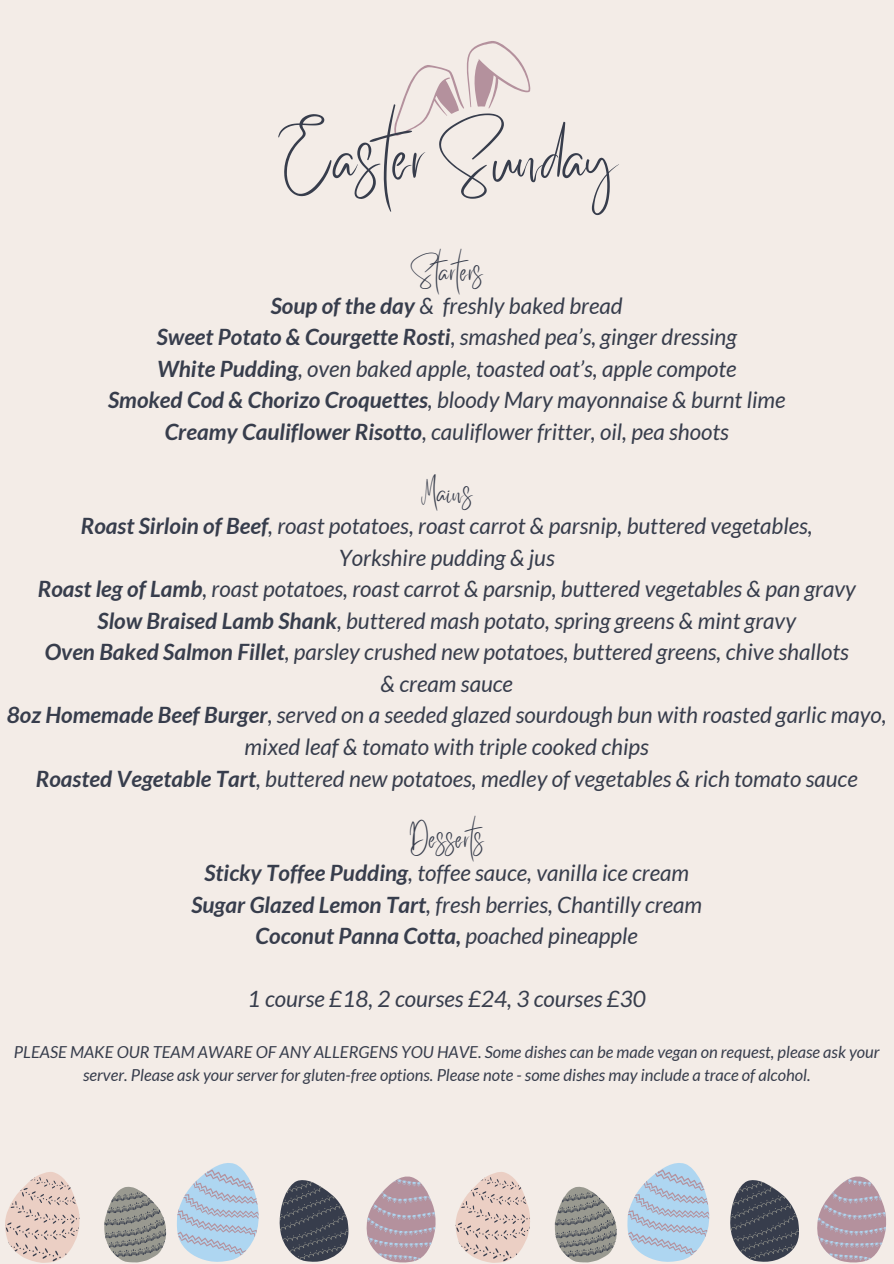
<style>
.page{position:relative;width:894px;height:1264px;background:#fff}
.page>*{position:absolute;margin:0;border:0;box-sizing:border-box;transform-origin:0 0}
.t1{font:52.65px "Better Saturday";color:#373d4c}
.t2{font:italic 22.5px/31.5px "Lato";color:#373d4c;text-align:center}
.t3{font:italic 700 22.5px "Lato";color:#373d4c}
.t4{font:22.5px "Better Saturday";color:#373d4c}
.t5{font:italic 16.5px/22.5px "Lato";color:#373d4c;text-align:center}
.s1{font-weight:700}
.s2{font-weight:400}
</style>
<div class="page">
<div style="left:0;top:0;width:893px;height:1263px;background:#f3ece7"></div>
<svg style="left:394px;top:41px;width:136px;height:95px"></svg>
<svg style="left:5px;top:1172px;width:75px;height:90px"></svg>
<svg style="left:455px;top:1172px;width:75px;height:90px"></svg>
<svg style="left:104px;top:1186px;width:62px;height:76px"></svg>
<svg style="left:554px;top:1186px;width:62px;height:76px"></svg>
<svg style="left:177px;top:1163px;width:82px;height:99px"></svg>
<svg style="left:627px;top:1163px;width:83px;height:99px"></svg>
<svg style="left:279px;top:1180px;width:69px;height:81px"></svg>
<svg style="left:730px;top:1180px;width:69px;height:81px"></svg>
<svg style="left:366px;top:1176px;width:70px;height:86px"></svg>
<svg style="left:817px;top:1176px;width:69px;height:86px"></svg>
<p class="t1" style="left:274px;top:150px;width:345px">Easter Sunday</p>
<p class="t4" style="left:410px;top:268px;width:74px">Starters</p>
<p class="t2" style="left:271px;top:289px;width:353px"><span class="s1">Soup of the day</span> &amp; freshly baked bread</p>
<p class="t2" style="left:157px;top:321px;width:581px"><span class="s1">Sweet Potato &amp; Courgette Rosti</span>, smashed pea’s, ginger dressing</p>
<p class="t2" style="left:157px;top:352px;width:581px"><span class="s1">White Pudding</span>, oven baked apple, toasted oat’s, apple compote</p>
<p class="t2" style="left:108px;top:384px;width:678px"><span class="s1">Smoked Cod &amp; Chorizo Croquettes</span>, bloody Mary mayonnaise &amp; burnt lime</p>
<p class="t2" style="left:165px;top:415px;width:565px"><span class="s1">Creamy Cauliflower Risotto</span>, cauliflower fritter, oil, pea shoots</p>
<p class="t4" style="left:420px;top:488px;width:54px">Mains</p>
<p class="t2" style="left:81px;top:510px;width:733px"><span class="s1">Roast Sirloin of Beef</span>, roast potatoes, roast carrot &amp; parsnip, buttered vegetables,</p>
<p class="t2" style="left:338px;top:541px;width:217px">Yorkshire pudding &amp; jus</p>
<p class="t2" style="left:38px;top:573px;width:819px"><span class="s1">Roast leg of Lamb</span>, roast potatoes, roast carrot &amp; parsnip, buttered vegetables &amp; pan gravy</p>
<p class="t2" style="left:97px;top:604px;width:699px"><span class="s1">Slow Braised Lamb Shank</span>, buttered mash potato, spring greens &amp; mint gravy</p>
<p class="t2" style="left:45px;top:636px;width:805px"><span class="s1">Oven Baked Salmon Fillet</span>, parsley crushed new potatoes, buttered greens, chive shallots</p>
<p class="t2" style="left:380px;top:667px;width:134px">&amp; cream sauce</p>
<p class="t2" style="left:7px;top:699px;width:881px"><span class="s1">8oz Homemade Beef Burger</span>, served on a seeded glazed sourdough bun with roasted garlic mayo, mixed leaf &amp; tomato with triple cooked chips</p>
<p class="t2" style="left:36px;top:762px;width:823px"><span class="s1">Roasted Vegetable Tart</span>, buttered new potatoes, medley of vegetables &amp; rich tomato sauce</p>
<p class="t4" style="left:409px;top:835px;width:79px">Desserts</p>
<p class="t2" style="left:204px;top:856px;width:486px"><span class="s1">Sticky Toffee Pudding</span>, toffee sauce, vanilla ice cream</p>
<p class="t2" style="left:191px;top:888px;width:512px"><span class="s1">Sugar Glazed Lemon Tart</span>, fresh berries, Chantilly cream</p>
<p class="t3" style="left:255px;top:921px;width:384px">Coconut Panna Cotta, <span class="s2">poached pineapple</span></p>
<p class="t2" style="left:247px;top:982px;width:400px">1 course £18, 2 courses £24, 3 courses £30</p>
<p class="t5" style="left:14px;top:1040px;width:867px">PLEASE MAKE OUR TEAM AWARE OF ANY ALLERGENS YOU HAVE. Some dishes can be made vegan on request, please ask your server. Please ask your server for gluten-free options. Please note - some dishes may include a trace of alcohol.</p>
</div>
